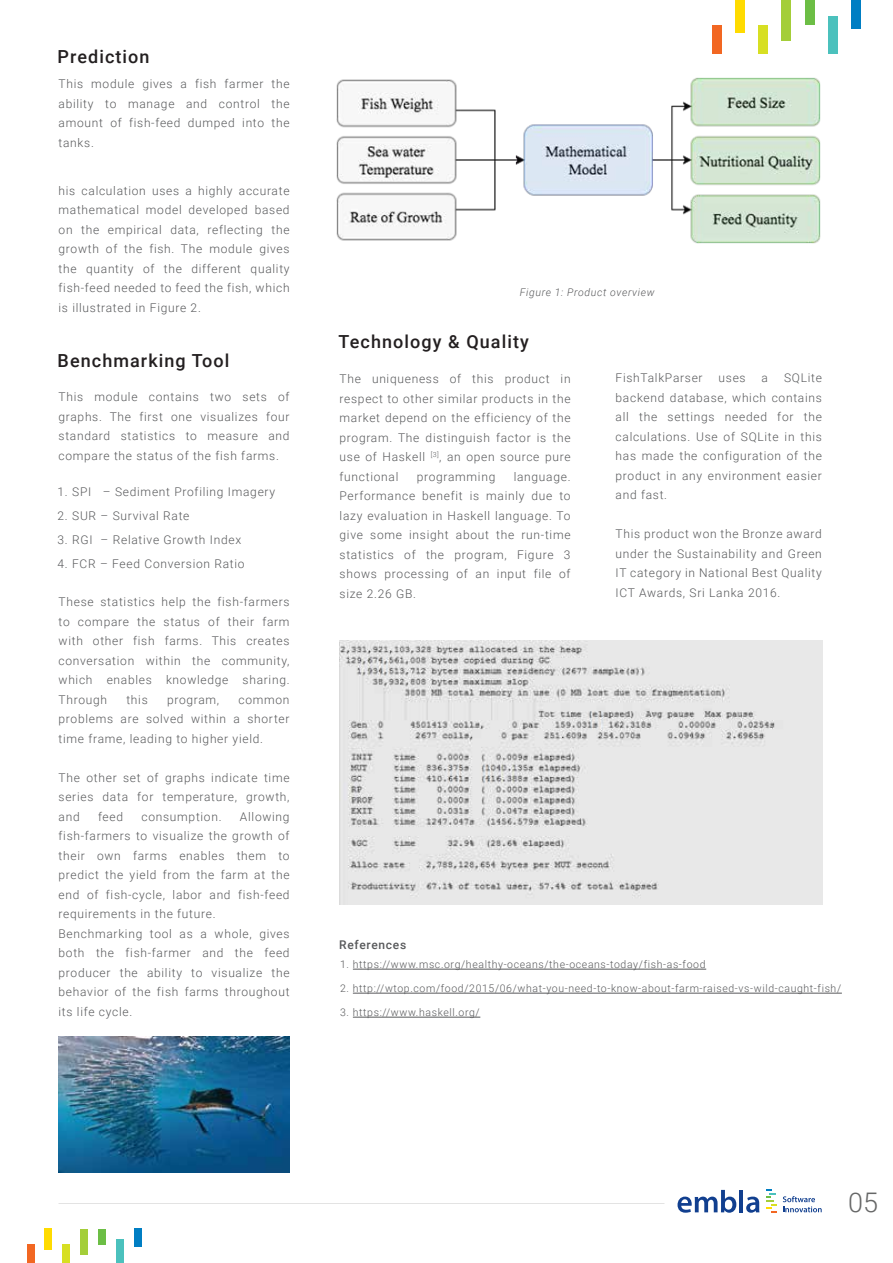
<style>
.page{position:relative;width:893px;height:1263px;background:#fff}
.page>*{position:absolute;margin:0;border:0;box-sizing:border-box;transform-origin:0 0}
.t1{font:300 27px "Roboto";color:#666767}
.t2{font:500 18px "Roboto";letter-spacing:.06em;color:#231f20}
.t3{font:300 12px/19.5px "Roboto";letter-spacing:.06em;color:#58595b;text-align:justify}
.t4{font:500 12px "Roboto";letter-spacing:.06em;color:#58595b}
.t5{font:300 10.5px "Roboto";letter-spacing:.06em;color:#58595b}
.t6{font:italic 300 10.5px "Roboto";letter-spacing:.06em;color:#58595b}
</style>
<div class="page">
<div style="left:851px;top:0;width:9px;height:29px;background:#007ec3"></div>
<div style="left:828px;top:17px;width:9px;height:37px;background:#4bc1bd"></div>
<div style="left:805px;top:0;width:9px;height:25px;background:#6cbe45"></div>
<div style="left:759px;top:25px;width:9px;height:29px;background:#d7df23"></div>
<div style="left:782px;top:0;width:9px;height:40px;background:#a4ce39"></div>
<div style="left:736px;top:0;width:9px;height:33px;background:#ffdb00"></div>
<div style="left:713px;top:25px;width:9px;height:29px;background:#f26722"></div>
<div style="left:135px;top:1229px;width:7px;height:18px;background:#007ec3"></div>
<div style="left:117px;top:1239px;width:7px;height:24px;background:#4bc1bd"></div>
<div style="left:99px;top:1229px;width:7px;height:15px;background:#6cbe45"></div>
<div style="left:63px;top:1245px;width:7px;height:18px;background:#d7df23"></div>
<div style="left:81px;top:1229px;width:7px;height:25px;background:#a4ce39"></div>
<div style="left:45px;top:1229px;width:7px;height:21px;background:#ffdb00"></div>
<div style="left:27px;top:1245px;width:7px;height:18px;background:#f26722"></div>
<svg style="left:766px;top:1189px;width:10px;height:23px"></svg>
<svg style="left:677px;top:1190px;width:59px;height:23px"></svg>
<hr style="left:739px;top:1190px;width:4px;height:22px;background:#113f8f">
<svg style="left:746px;top:1196px;width:13px;height:17px"></svg>
<svg style="left:783px;top:1196px;width:39px;height:16px"></svg>
<img style="left:337px;top:77px;width:483px;height:166px">
<img style="left:339px;top:641px;width:483px;height:264px">
<img style="left:58px;top:1036px;width:232px;height:136px">
<hr style="left:353px;top:969px;width:353px;height:1px;background:#58595b">
<hr style="left:353px;top:993px;width:489px;height:1px;background:#58595b">
<hr style="left:353px;top:1017px;width:127px;height:1px;background:#58595b">
<h2 class="t2" style="left:58px;top:43px;width:94px">Prediction</h2>
<p class="t3" style="left:59px;top:74px;width:233px">This module gives a fish farmer the ability to manage and control the amount of fish-feed dumped into the tanks.</p>
<p class="t3" style="left:59px;top:180px;width:233px">his calculation uses a highly accurate mathematical model developed based on the empirical data, reflecting the growth of the fish. The module gives the quantity of the different quality fish-feed needed to feed the fish, which is illustrated in Figure 2.</p>
<h2 class="t2" style="left:58px;top:348px;width:173px">Benchmarking Tool</h2>
<p class="t3" style="left:59px;top:387px;width:233px">This module contains two sets of graphs. The first one visualizes four standard statistics to measure and compare the status of the fish farms.</p>
<p class="t3" style="left:58px;top:481px;width:219px">1. SPI – Sediment Profiling Imagery</p>
<p class="t3" style="left:58px;top:505px;width:133px">2. SUR – Survival Rate</p>
<p class="t3" style="left:58px;top:529px;width:185px">3. RGI – Relative Growth Index</p>
<p class="t3" style="left:58px;top:553px;width:189px">4. FCR – Feed Conversion Ratio</p>
<p class="t3" style="left:59px;top:592px;width:232px">These statistics help the fish-farmers to compare the status of their farm with other fish farms. This creates conversation within the community, which enables knowledge sharing.<br>Through</p>
<p class="t3" style="left:126px;top:689px;width:23px">this</p>
<p class="t3" style="left:167px;top:689px;width:54px">program,</p>
<p class="t3" style="left:59px;top:689px;width:232px;text-indent:180px">common problems are solved within a shorter time frame, leading to higher yield.</p>
<p class="t3" style="left:59px;top:767px;width:232px">The other set of graphs indicate time series data for temperature, growth, and</p>
<p class="t3" style="left:98px;top:806px;width:27px">feed</p>
<p class="t3" style="left:142px;top:806px;width:82px">consumption.</p>
<p class="t3" style="left:59px;top:806px;width:233px;text-align:left;text-indent:181px">Allowing fish-farmers to visualize the growth of their own farms enables them to predict the yield from the farm at the end of fish-cycle, labor and fish-feed requirements in the future.<br>Benchmarking tool as a whole, gives both the fish-farmer and the feed producer the ability to visualize the behavior of the fish farms throughout its life cycle.</p>
<p class="t6" style="left:520px;top:285px;width:136px">Figure 1: Product overview</p>
<h2 class="t2" style="left:339px;top:329px;width:192px">Technology &amp; Quality</h2>
<p class="t3" style="left:340px;top:369px;width:233px">The uniqueness of this product in respect to other similar products in the market depend on the efficiency of the program. The distinguish factor is the use of Haskell <sup>[3]</sup>, an open source pure functional</p>
<p class="t3" style="left:340px;top:466px;width:233px;text-indent:174px">language.<br>Performance benefit is mainly due to lazy evaluation in Haskell language. To give some insight about the run-time statistics of the program, Figure 3 shows processing of an input file of size 2.26 GB.</p>
<p class="t3" style="left:417px;top:466px;width:80px">programming</p>
<p class="t3" style="left:616px;top:368px;width:89px">FishTalkParser</p>
<p class="t3" style="left:719px;top:368px;width:29px">uses</p>
<p class="t3" style="left:762px;top:368px;width:8px">a</p>
<p class="t3" style="left:616px;top:368px;width:208px;text-indent:168px">SQLite backend database, which contains all the settings needed for the calculations. Use of SQLite in this has made the configuration of the product in any environment easier and fast.</p>
<p class="t3" style="left:616px;top:524px;width:208px">This product won the Bronze award under the Sustainability and Green IT category in National Best Quality ICT Awards, Sri Lanka 2016.</p>
<p class="t4" style="left:339px;top:936px;width:69px">References</p>
<p class="t5" style="left:340px;top:957px;width:367px">1. https://www.msc.org/healthy-oceans/the-oceans-today/fish-as-food</p>
<p class="t5" style="left:340px;top:981px;width:503px">2. http://wtop.com/food/2015/06/what-you-need-to-know-about-farm-raised-vs-wild-caught-fish/</p>
<p class="t5" style="left:340px;top:1005px;width:141px">3. https://www.haskell.org/</p>
<h1 class="t1" style="left:848px;top:1184px;width:31px">05</h1>
</div>
